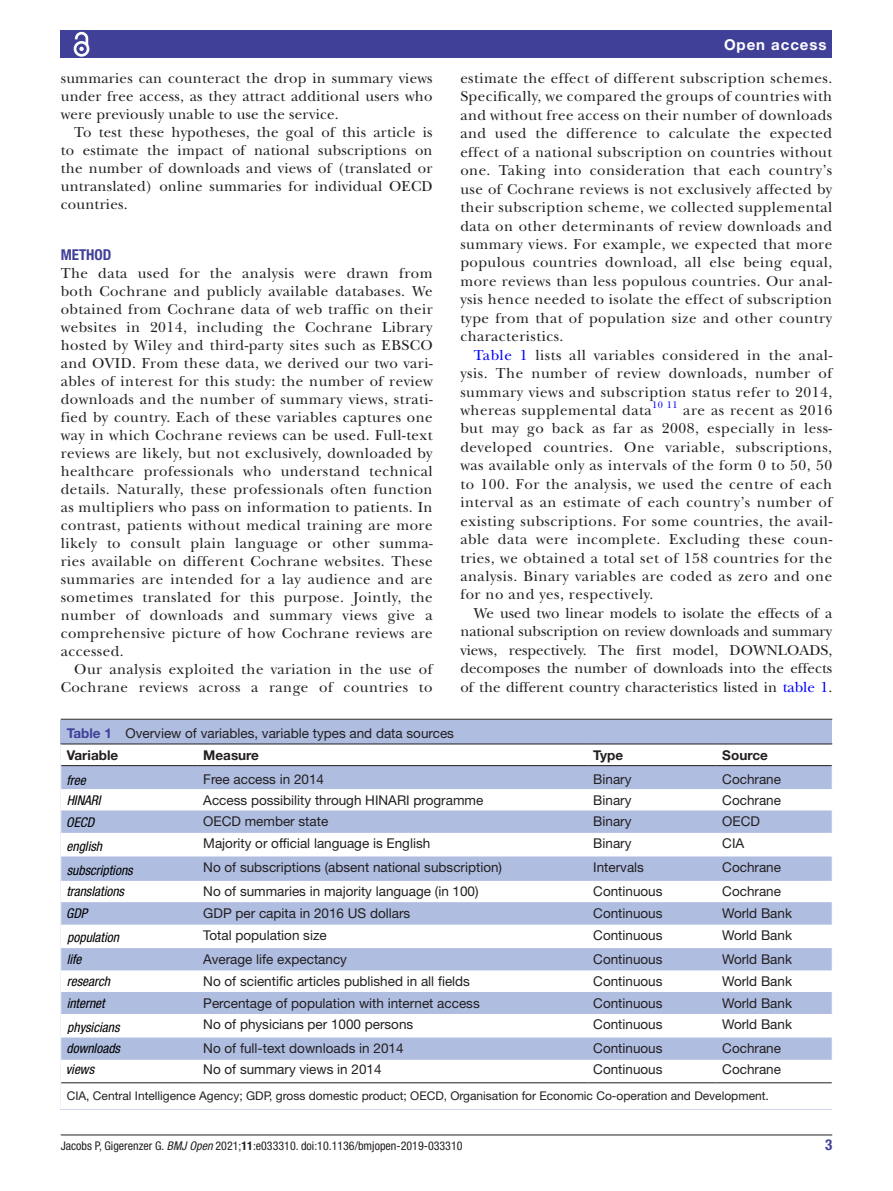
<style>
.page{position:relative;width:893px;height:1191px;background:#fff}
.page>*{position:absolute;margin:0;border:0;box-sizing:border-box;transform-origin:0 0}
.t1{font:15px/18.5px "New Baskerville";letter-spacing:.03em;color:#231f20;text-align:justify}
.t2{font:700 15px "Helvetica Neue LT Std";letter-spacing:.065em;color:#fff}
.t3{font:700 condensed 15px "Helvetica Neue LT Std";color:#414099}
.t4{font:13.5px/22px "Helvetica Neue LT Std";color:#231f20}
.t5{font:italic condensed 13.5px "Helvetica Neue LT Std";color:#000}
.t6{font:700 13.5px "Helvetica Neue LT Std";color:#231f20}
.t7{font:12px "Helvetica Neue LT Std";color:#231f20}
.t8{font:condensed 12px "Helvetica Neue LT Std";color:#231f20}
.t9{font:9.9px "New Baskerville";color:#00f}
.s1{color:#00f}
.s2{font-weight:700;color:#414099}
.s3{font-weight:700}
.s4{font-style:italic}
</style>
<div class="page">
<hr style="left:61px;top:1134px;width:771px;height:1px;background:#231f20">
<div style="left:61px;top:31px;width:771px;height:27px;background:#414099"></div>
<svg style="left:73px;top:31px;width:17px;height:26px"></svg>
<div style="left:61px;top:719px;width:771px;height:390px;background:#afbde1"></div>
<hr style="left:61px;top:719px;width:771px;height:1px;background:#231f20">
<div style="left:61px;top:744px;width:771px;height:365px;background:#fff"></div>
<svg style="left:61px;top:766px;width:771px;height:293px"></svg>
<hr style="left:61px;top:743px;width:136px;height:1px;background:#231f20">
<hr style="left:61px;top:765px;width:136px;height:1px;background:#231f20">
<hr style="left:197px;top:743px;width:390px;height:1px;background:#231f20">
<hr style="left:197px;top:765px;width:390px;height:1px;background:#231f20">
<hr style="left:587px;top:743px;width:129px;height:1px;background:#231f20">
<hr style="left:587px;top:765px;width:129px;height:1px;background:#231f20">
<hr style="left:716px;top:743px;width:116px;height:1px;background:#231f20">
<hr style="left:716px;top:765px;width:116px;height:1px;background:#231f20">
<hr style="left:197px;top:1082px;width:390px;height:1px;background:#231f20">
<hr style="left:587px;top:1082px;width:129px;height:1px;background:#231f20">
<hr style="left:716px;top:1082px;width:116px;height:1px;background:#231f20">
<hr style="left:61px;top:1082px;width:136px;height:1px;background:#231f20">
<svg style="left:60px;top:744px;width:1px;height:365px"></svg>
<hr style="left:67px;top:1099px;width:765px;height:2px;background:#fff">
<p class="t1" style="left:61px;top:69px;width:373px;line-height:18px">summaries can counteract the drop in summary views under free access, as they attract additional users who were previously unable to use the service.</p>
<p class="t1" style="left:61px;top:123px;width:373px;line-height:18px;text-indent:14px">To test these hypotheses, the goal of this article is to estimate the impact of national subscriptions on the number of downloads and views of (translated or untranslated) online summaries for individual OECD countries.</p>
<p class="t3" style="left:61px;top:245px;width:52px">METHOD</p>
<p class="t1" style="left:61px;top:264px;width:373px;line-height:18px">The data used for the analysis were drawn from both Cochrane and publicly available databases. We obtained from Cochrane data of web traffic on their websites in 2014, including the Cochrane Library hosted by Wiley and third-party sites such as EBSCO and OVID. From these data, we derived our two vari&shy;ables of interest for this study: the number of review downloads and the number of summary views, strati&shy;fied by country. Each of these variables captures one way in which Cochrane reviews can be used. Full-text reviews are likely, but not exclusively, downloaded by healthcare professionals who understand technical details. Naturally, these professionals often function as multipliers who pass on information to patients. In contrast, patients without medical training are more likely to consult plain language or other summa&shy;ries available on different Cochrane websites. These summaries are intended for a lay audience and are sometimes translated for this purpose. Jointly, the number of downloads and summary views give a comprehensive picture of how Cochrane reviews are accessed.</p>
<p class="t1" style="left:61px;top:660px;width:373px;line-height:18px;text-align:right">Our analysis exploited the variation in the use of<br>Cochrane reviews across a range of countries to</p>
<p class="t2" style="left:724px;top:35px;width:104px">Open access</p>
<p class="t1" style="left:460px;top:69px;width:373px">estimate the effect of different subscription schemes.<br>Specifically, we compared the groups of countries with and without free access on their number of downloads and used the difference to calculate the expected effect of a national subscription on countries without one. Taking into consideration that each country’s use of Cochrane reviews is not exclusively affected by their subscription scheme, we collected supplemental data on other determinants of review downloads and summary views. For example, we expected that more populous countries download, all else being equal, more reviews than less populous countries. Our anal&shy;ysis hence needed to isolate the effect of subscription type from that of population size and other country characteristics.</p>
<p class="t1" style="left:460px;top:346px;width:373px;text-indent:13px"><span class="s1">Table 1</span> lists all variables considered in the anal&shy;ysis. The number of review downloads, number of summary views and subscription status refer to 2014, whereas supplemental data</p>
<p class="t9" style="left:652px;top:399px;width:27px">10 11</p>
<p class="t1" style="left:460px;top:401px;width:373px;text-indent:223px">are as recent as 2016 but may go back as far as 2008, especially in less&shy;developed countries. One variable, subscriptions, was available only as intervals of the form 0 to 50, 50 to 100. For the analysis, we used the centre of each interval as an estimate of each country’s number of existing subscriptions. For some countries, the avail&shy;able data were incomplete. Excluding these coun&shy;tries, we obtained a total set of 158 countries for the analysis. Binary variables are coded as zero and one for no and yes, respectively.</p>
<p class="t1" style="left:460px;top:604px;width:373px;text-indent:14px">We used two linear models to isolate the effects of a national subscription on review downloads and summary views, respectively. The first model, DOWNLOADS, decomposes the number of downloads into the effects of the different country characteristics listed in <span class="s1">table 1</span>.</p>
<p class="t4" style="left:67px;top:721px;width:389px"><span class="s2">Table 1</span> Overview of variables, variable types and data sources<br><span class="s3">Variable</span></p>
<p class="t6" style="left:203px;top:746px;width:57px">Measure</p>
<p class="t6" style="left:593px;top:746px;width:32px">Type</p>
<p class="t6" style="left:722px;top:746px;width:47px">Source</p>
<p class="t5" style="left:66px;top:772px;width:21px">free</p>
<p class="t4" style="left:203px;top:768px;width:122px">Free access in 2014</p>
<p class="t4" style="left:593px;top:768px;width:40px">Binary</p>
<p class="t4" style="left:722px;top:768px;width:60px">Cochrane</p>
<p class="t5" style="left:67px;top:792px;width:35px">HINARI</p>
<p class="t4" style="left:203px;top:788px;width:282px">Access possibility through HINARI programme</p>
<p class="t4" style="left:593px;top:788px;width:40px">Binary</p>
<p class="t4" style="left:722px;top:788px;width:60px">Cochrane</p>
<p class="t5" style="left:66px;top:814px;width:30px">OECD</p>
<p class="t4" style="left:203px;top:810px;width:127px">OECD member state</p>
<p class="t4" style="left:593px;top:810px;width:40px">Binary</p>
<p class="t4" style="left:722px;top:810px;width:39px">OECD</p>
<p class="t5" style="left:67px;top:838px;width:37px">english</p>
<p class="t4" style="left:203px;top:832px;width:229px">Majority or official language is English</p>
<p class="t4" style="left:593px;top:832px;width:40px">Binary</p>
<p class="t4" style="left:722px;top:832px;width:23px">CIA</p>
<p class="t5" style="left:67px;top:862px;width:67px">subscriptions</p>
<p class="t4" style="left:203px;top:856px;width:300px">No of subscriptions (absent national subscription)</p>
<p class="t4" style="left:593px;top:856px;width:52px">Intervals</p>
<p class="t4" style="left:722px;top:856px;width:60px">Cochrane</p>
<p class="t5" style="left:66px;top:883px;width:59px">translations</p>
<p class="t4" style="left:203px;top:880px;width:277px">No of summaries in majority language (in 100)</p>
<p class="t4" style="left:593px;top:880px;width:71px">Continuous</p>
<p class="t4" style="left:722px;top:880px;width:60px">Cochrane</p>
<p class="t5" style="left:66px;top:905px;width:23px">GDP</p>
<p class="t4" style="left:203px;top:902px;width:209px">GDP per capita in 2016 US dollars</p>
<p class="t4" style="left:593px;top:902px;width:71px">Continuous</p>
<p class="t4" style="left:722px;top:902px;width:71px">World Bank</p>
<p class="t5" style="left:67px;top:929px;width:53px">population</p>
<p class="t4" style="left:203px;top:924px;width:125px">Total population size</p>
<p class="t4" style="left:593px;top:924px;width:71px">Continuous</p>
<p class="t4" style="left:722px;top:924px;width:71px">World Bank</p>
<p class="t5" style="left:67px;top:951px;width:16px">life</p>
<p class="t4" style="left:203px;top:948px;width:145px">Average life expectancy</p>
<p class="t4" style="left:593px;top:948px;width:71px">Continuous</p>
<p class="t4" style="left:722px;top:948px;width:71px">World Bank</p>
<p class="t5" style="left:67px;top:973px;width:45px">research</p>
<p class="t4" style="left:203px;top:970px;width:268px">No of scientific articles published in all fields</p>
<p class="t4" style="left:593px;top:970px;width:71px">Continuous</p>
<p class="t4" style="left:722px;top:970px;width:71px">World Bank</p>
<p class="t5" style="left:67px;top:995px;width:40px">internet</p>
<p class="t4" style="left:203px;top:991px;width:278px">Percentage of population with internet access</p>
<p class="t4" style="left:593px;top:991px;width:71px">Continuous</p>
<p class="t4" style="left:722px;top:991px;width:71px">World Bank</p>
<p class="t5" style="left:67px;top:1019px;width:54px">physicians</p>
<p class="t4" style="left:203px;top:1013px;width:212px">No of physicians per 1000 persons</p>
<p class="t4" style="left:593px;top:1013px;width:71px">Continuous</p>
<p class="t4" style="left:722px;top:1013px;width:71px">World Bank</p>
<p class="t5" style="left:67px;top:1040px;width:55px">downloads</p>
<p class="t4" style="left:203px;top:1037px;width:202px">No of full-text downloads in 2014</p>
<p class="t4" style="left:593px;top:1037px;width:71px">Continuous</p>
<p class="t4" style="left:722px;top:1037px;width:60px">Cochrane</p>
<p class="t5" style="left:66px;top:1061px;width:30px">views</p>
<p class="t4" style="left:203px;top:1057px;width:180px">No of summary views in 2014</p>
<p class="t4" style="left:593px;top:1057px;width:71px">Continuous</p>
<p class="t4" style="left:722px;top:1057px;width:60px">Cochrane</p>
<p class="t7" style="left:67px;top:1089px;width:704px">CIA, Central Intelligence Agency; GDP, gross domestic product; OECD, Organisation for Economic Co-operation and Development.</p>
<p class="t8" style="left:61px;top:1138px;width:403px">Jacobs P, Gigerenzer G. <span class="s4">BMJ Open</span> 2021;<span class="s3">11</span>:e033310. doi:10.1136/bmjopen-2019-033310</p>
<p class="t3" style="left:825px;top:1135px;width:9px">3</p>
</div>
